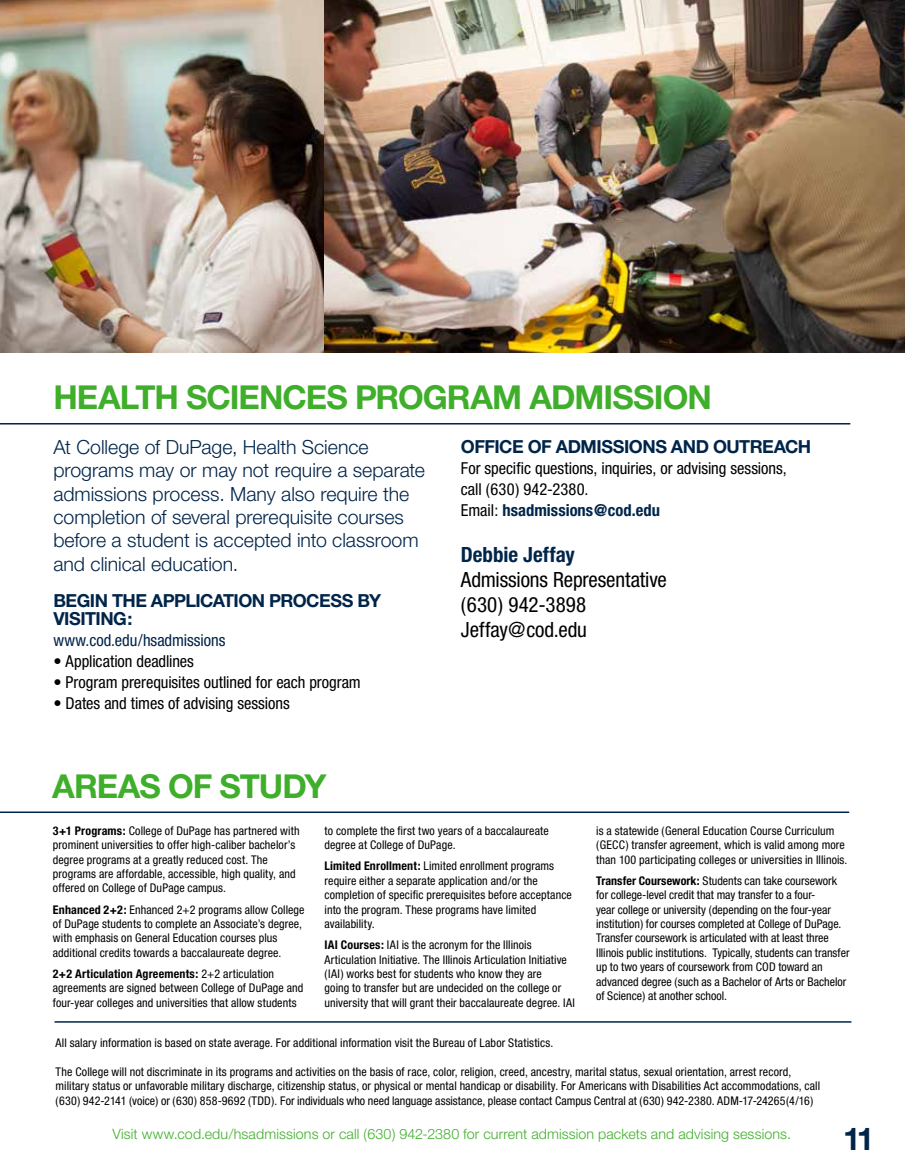
<style>
.page{position:relative;width:905px;height:1175px;background:#fff}
.page>*{position:absolute;margin:0;border:0;box-sizing:border-box;transform-origin:0 0}
.t1{font:700 33px "Helvetica Neue";letter-spacing:-.03em;color:#3fae2a}
.t2{font:700 31.5px "Helvetica Neue";color:#00254a}
.t3{font:condensed 21px/25.2px "Helvetica Neue";letter-spacing:-.005em;color:#000}
.t4{font:700 condensed 21px "Helvetica Neue";color:#00254a}
.t5{font:300 19.5px/23.4px "Helvetica Neue";color:#00254a}
.t6{font:700 18px/18px "Helvetica Neue";letter-spacing:-.03em;color:#00254a}
.t7{font:condensed 16.5px/21px "Helvetica Neue";letter-spacing:-.005em;color:#000}
.t8{font:condensed 16.5px "Helvetica Neue";letter-spacing:-.005em;color:#00254a}
.t9{font:300 14.25px "Helvetica Neue";letter-spacing:.01em;color:#3fae2a}
.t10{font:condensed 12px/14.4px "Helvetica Neue";letter-spacing:.01em;color:#000}
.s1{font-weight:700;color:#00254a}
.s2{font-weight:700}
</style>
<div class="page">
<hr style="left:54px;top:1021px;width:797px;height:1px;background:#00254a">
<hr style="left:0;top:811px;width:849px;height:2px;background:#00254a">
<hr style="left:0;top:423px;width:850px;height:1px;background:#00254a">
<img style="left:0;top:0;width:904px;height:352px">
<h1 class="t1" style="left:53px;top:376px;width:660px">HEALTH SCIENCES PROGRAM ADMISSION</h1>
<h3 class="t5" style="left:53px;top:435px;width:373px">At College of DuPage, Health Science programs may or may not require a separate admissions process. Many also require the completion of several prerequisite courses before a student is accepted into classroom and clinical education.</h3>
<h3 class="t6" style="left:53px;top:591px;width:329px">BEGIN THE APPLICATION PROCESS BY<br>VISITING:</h3>
<h3 class="t8" style="left:53px;top:630px;width:173px">www.cod.edu/hsadmissions</h3>
<h3 class="t7" style="left:53px;top:650px;width:142px">• Application deadlines</h3>
<h3 class="t7" style="left:53px;top:671px;width:309px">• Program prerequisites outlined for each program</h3>
<h3 class="t7" style="left:53px;top:692px;width:238px">• Dates and times of advising sessions</h3>
<h1 class="t1" style="left:52px;top:765px;width:276px">AREAS OF STUDY</h1>
<h3 class="t6" style="left:461px;top:436px;width:352px">OFFICE OF ADMISSIONS AND OUTREACH</h3>
<h3 class="t7" style="left:461px;top:457px;width:327px">For specific questions, inquiries, or advising sessions, call (630) 942-2380.<br>Email: <span class="s1">hsadmissions@cod.edu</span></h3>
<h3 class="t4" style="left:461px;top:541px;width:115px">Debbie Jeffay</h3>
<h3 class="t3" style="left:461px;top:567px;width:207px">Admissions Representative (630) 942-3898<br>Jeffay@cod.edu</h3>
<p class="t10" style="left:53px;top:823px;width:248px"><span class="s2">3+1 Programs:</span> College of DuPage has partnered with prominent universities to offer high-caliber bachelor’s degree programs at a greatly reduced cost. The programs are affordable, accessible, high quality, and offered on College of DuPage campus.</p>
<p class="t10" style="left:53px;top:902px;width:253px"><span class="s2">Enhanced 2+2:</span> Enhanced 2+2 programs allow College of DuPage students to complete an Associate’s degree, with emphasis on General Education courses plus additional credits towards a baccalaureate degree.</p>
<p class="t10" style="left:53px;top:966px;width:252px"><span class="s2">2+2 Articulation Agreements:</span> 2+2 articulation agreements are signed between College of DuPage and four-year colleges and universities that allow students</p>
<p class="t10" style="left:324px;top:823px;width:226px">to complete the first two years of a baccalaureate degree at College of DuPage.</p>
<p class="t10" style="left:324px;top:859px;width:249px"><span class="s2">Limited Enrollment:</span> Limited enrollment programs require either a separate application and/or the completion of specific prerequisites before acceptance into the program. These programs have limited availability.</p>
<p class="t10" style="left:324px;top:937px;width:252px"><span class="s2">IAI Courses:</span> IAI is the acronym for the Illinois Articulation Initiative. The Illinois Articulation Initiative (IAI) works best for students who know they are<br>going to transfer but are undecided on the college or university that will grant their baccalaureate degree. IAI</p>
<p class="t10" style="left:596px;top:823px;width:253px">is a statewide (General Education Course Curriculum (GECC) transfer agreement, which is valid among more than 100 participating colleges or universities in Illinois.</p>
<p class="t10" style="left:596px;top:873px;width:255px"><span class="s2">Transfer Coursework:</span> Students can take coursework for college-level credit that may transfer to a four-<br>year college or university (depending on the four-year institution) for courses completed at College of DuPage.<br>Transfer coursework is articulated with at least three Illinois public institutions. Typically, students can transfer up to two years of coursework from COD toward an advanced degree (such as a Bachelor of Arts or Bachelor of Science) at another school.</p>
<p class="t10" style="left:56px;top:1035px;width:499px">All salary information is based on state average. For additional information visit the Bureau of Labor Statistics.</p>
<p class="t10" style="left:56px;top:1064px;width:766px">The College will not discriminate in its programs and activities on the basis of race, color, religion, creed, ancestry, marital status, sexual orientation, arrest record, military status or unfavorable military discharge, citizenship status, or physical or mental handicap or disability. For Americans with Disabilities Act accommodations, call (630) 942-2141 (voice) or (630) 858-9692 (TDD). For individuals who need language assistance, please contact Campus Central at (630) 942-2380. ADM-17-24265(4/16)</p>
<p class="t9" style="left:112px;top:1125px;width:680px">Visit www.cod.edu/hsadmissions or call (630) 942-2380 for current admission packets and advising sessions.</p>
<h2 class="t2" style="left:843px;top:1119px;width:33px">11</h2>
</div>
